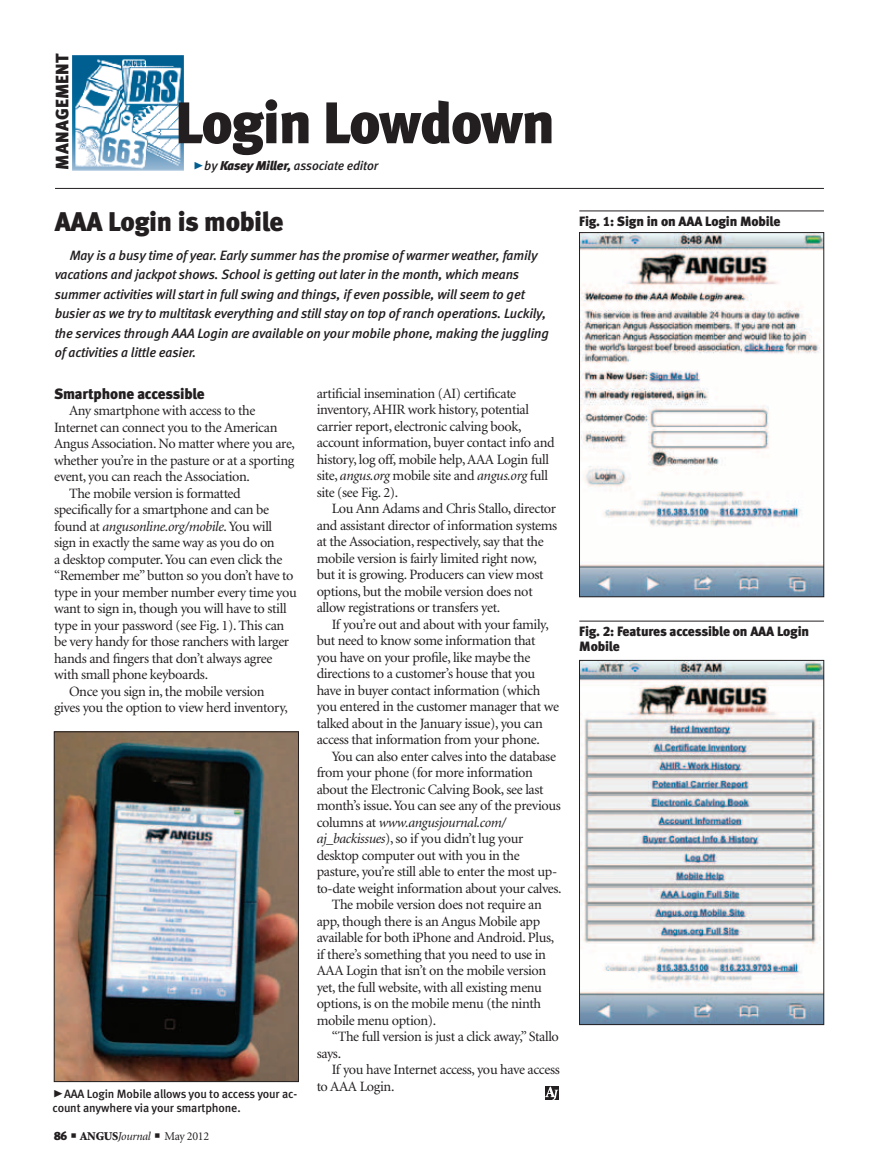
<style>
.page{position:relative;width:878px;height:1168px;background:#fff}
.page>*{position:absolute;margin:0;border:0;box-sizing:border-box;transform-origin:0 0}
.t1{font:58.5px "Meta Black LF";letter-spacing:-.025em;color:#231f20}
.column_headline{font:27px "Meta Black LF";letter-spacing:-.015em;color:#231f20}
.t2{font:18px "Meta Black LF";color:#231f20}
.subhead{font:15px "Meta Black LF";letter-spacing:-.01em;color:#231f20}
.body_text{font:14.25px/16.5px "Minion";letter-spacing:-.025em;color:#231f20}
.column_intro{font:italic 13.5px/19.5px "Meta Medium LF";letter-spacing:-.01em;color:#231f20}
.table_headline{font:13.5px/15px "Meta Black LF";letter-spacing:-.015em;color:#231f20}
.t3{font:italic 12.75px "Meta Medium LF";letter-spacing:-.01em;color:#231f20}
.cutlines{font:12px/13.5px "Meta Medium LF";letter-spacing:-.01em;color:#231f20}
.t4{font:italic 12px "Minion";letter-spacing:-.025em;color:#231f20}
.s1{font-family:"Meta Black Caps Expert";font-style:normal;font-size:21px;color:#005e90}
.s2{font-family:"Meta Black LF"}
.s3{font-style:italic}
.s4{font-family:"Meta Black Caps Expert";font-size:21px}
.s5{font-family:"Meta Black LF";font-style:normal}
.s6{font-weight:900;font-style:normal}
.s7{font-style:normal}
</style>
<div class="page">
<svg style="left:558px;top:1086px;width:1px;height:14px"></svg>
<svg style="left:545px;top:1086px;width:13px;height:14px"></svg>
<img style="left:72px;top:55px;width:111px;height:115px">
<hr style="left:55px;top:188px;width:768px;height:1px;background:#231f20">
<img style="left:581px;top:234px;width:241px;height:361px">
<div style="left:579px;top:232px;width:245px;height:365px;border:1px solid #231f20"></div>
<hr style="left:579px;top:211px;width:245px;height:1px;background:#231f20">
<img style="left:581px;top:662px;width:241px;height:361px">
<div style="left:579px;top:660px;width:245px;height:365px;border:1px solid #231f20"></div>
<img style="left:56px;top:733px;width:240px;height:347px">
<div style="left:54px;top:731px;width:244px;height:351px;border:1px solid #231f20"></div>
<hr style="left:579px;top:621px;width:245px;height:1px;background:#231f20">
<p class="t2" style="left:51px;top:169px;width:117px;rotate:-90deg">MANAGEMENT</p>
<p class="t1" style="left:175px;top:88px;width:381px">Login Lowdown</p>
<p class="t3" style="left:193px;top:158px;width:187px"><span class="s1">@</span>by <span class="s2">Kasey Miller,</span> associate editor</p>
<p class="column_headline" style="left:55px;top:206px;width:230px">AAA Login is mobile</p>
<p class="column_intro" style="left:55px;top:245px;width:495px;text-indent:15px">May is a busy time of year. Early summer has the promise of warmer weather, family vacations and jackpot shows. School is getting out later in the month, which means summer activities will start in full swing and things, if even possible, will seem to get busier as we try to multitask everything and still stay on top of ranch operations. Luckily, the services through AAA Login are available on your mobile phone, making the juggling of activities a little easier.</p>
<p class="subhead" style="left:54px;top:384px;width:152px">Smartphone accessible</p>
<p class="body_text" style="left:54px;top:403px;width:242px;text-indent:15px">Any smartphone with access to the Internet can connect you to the American Angus Association. No matter where you are, whether you’re in the pasture or at a sporting event, you can reach the Association.</p>
<p class="body_text" style="left:54px;top:485px;width:244px;text-indent:15px">The mobile version is formatted specifically for a smartphone and can be found at <span class="s3">angusonline.org/mobile</span>. You will sign in exactly the same way as you do on<br>a desktop computer. You can even click the “Remember me” button so you don’t have to type in your member number every time you want to sign in, though you will have to still type in your password (see Fig. 1). This can be very handy for those ranchers with larger hands and fingers that don’t always agree with small phone keyboards.</p>
<p class="body_text" style="left:54px;top:683px;width:235px;text-align:center">Once you sign in, the mobile version<br>gives you the option to view herd inventory,</p>
<p class="cutlines" style="left:52px;top:1087px;width:246px"><span class="s4">@</span>AAA Login Mobile allows you to access your ac&shy;count anywhere via your smartphone.</p>
<p class="t4" style="left:54px;top:1130px;width:157px"><span class="s5">86</span> ■ <span class="s6">ANGUS</span>Journal ■ <span class="s7">May 2012</span></p>
<p class="body_text" style="left:316px;top:385px;width:239px">artificial insemination (AI) certificate inventory, AHIR work history, potential carrier report, electronic calving book, account information, buyer contact info and history, log off, mobile help, AAA Login full site, <span class="s3">angus.org</span> mobile site and <span class="s3">angus.org</span> full site (see Fig. 2).</p>
<p class="body_text" style="left:316px;top:501px;width:242px;text-indent:15px">Lou Ann Adams and Chris Stallo, director and assistant director of information systems at the Association, respectively, say that the mobile version is fairly limited right now, but it is growing. Producers can view most options, but the mobile version does not allow registrations or transfers yet.</p>
<p class="body_text" style="left:316px;top:616px;width:244px;text-indent:15px">If you’re out and about with your family, but need to know some information that you have on your profile, like maybe the directions to a customer’s house that you have in buyer contact information (which you entered in the customer manager that we talked about in the January issue), you can access that information from your phone.</p>
<p class="body_text" style="left:316px;top:748px;width:246px;text-indent:15px">You can also enter calves into the database from your phone (for more information about the Electronic Calving Book, see last month’s issue. You can see any of the previous columns at <span class="s3">www.angusjournal.com/ aj_backissues</span>), so if you didn’t lug your desktop computer out with you in the pasture, you’re still able to enter the most up&shy;to-date weight information about your calves.</p>
<p class="body_text" style="left:316px;top:897px;width:239px;text-indent:15px">The mobile version does not require an app, though there is an Angus Mobile app available for both iPhone and Android. Plus, if there’s something that you need to use in AAA Login that isn’t on the mobile version yet, the full website, with all existing menu options, is on the mobile menu (the ninth mobile menu option).</p>
<p class="body_text" style="left:316px;top:1029px;width:244px;text-indent:15px">“The full version is just a click away,” Stallo says.</p>
<p class="body_text" style="left:316px;top:1062px;width:244px;text-indent:15px">If you have Internet access, you have access to AAA Login.</p>
<p class="table_headline" style="left:579px;top:214px;width:203px">Fig. 1: Sign in on AAA Login Mobile</p>
<p class="table_headline" style="left:579px;top:624px;width:231px">Fig. 2: Features accessible on AAA Login<br>Mobile</p>
</div>
